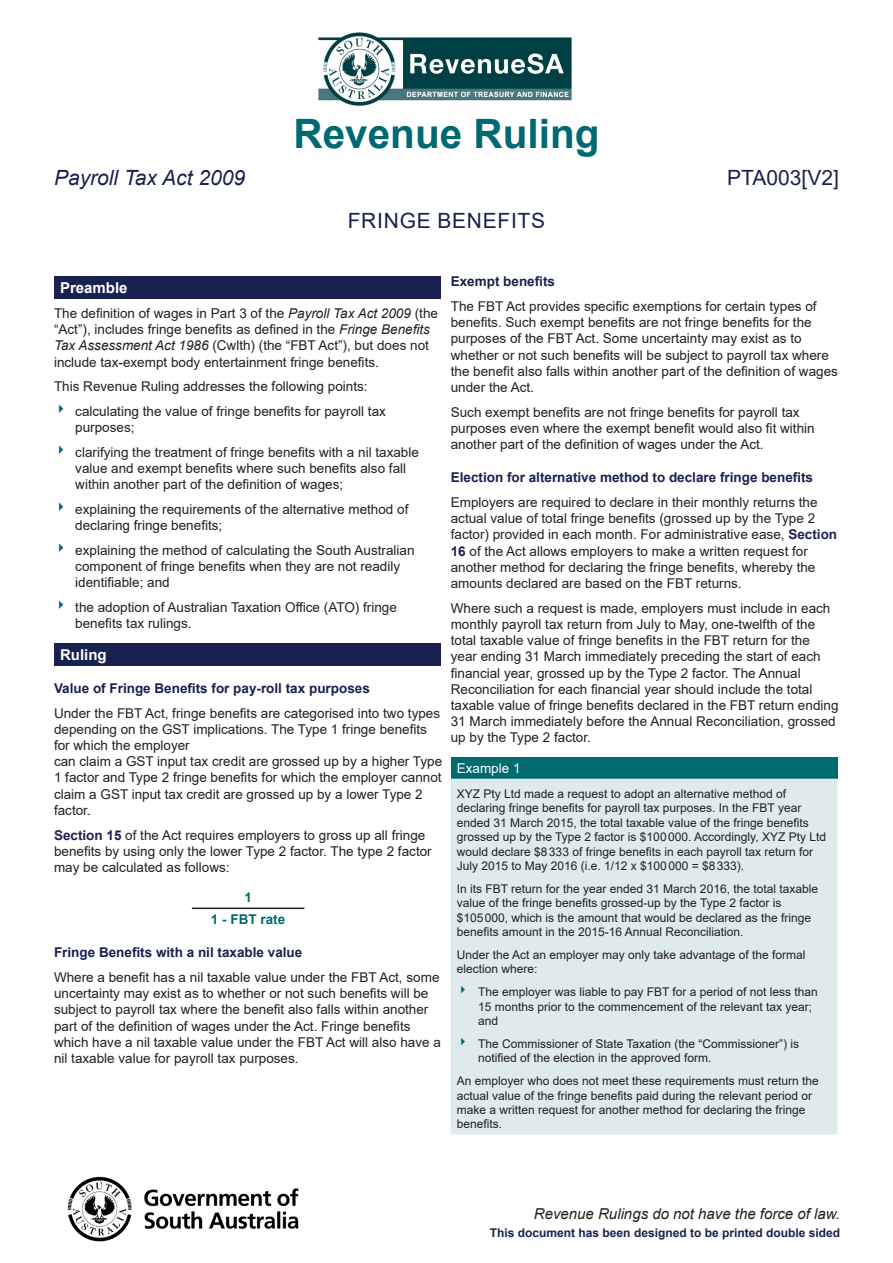
<style>
.page{position:relative;width:893px;height:1263px;background:#fff}
.page>*{position:absolute;margin:0;border:0;box-sizing:border-box;transform-origin:0 0}
.CONTENT_Header{font:700 40.5px "Arial";color:#006a71}
.Act{font:italic 21px "Arial";color:#192150}
.Ruling_Name{font:21px "Arial";letter-spacing:.035em;color:#192150}
.Ruling_Number{font:21px "Arial";color:#192150}
.t1{font:italic 15px "Arial";color:#231f20}
.CONTENT_Header-2{font:700 15px "Arial";color:#fff}
.CONTENT_Text{font:13.5px/16.2px "Arial";color:#231f20}
.CONTENT_Heading_Sub{font:700 13.5px "Arial";color:#192150}
.CONTENT_Text-2{font:700 13.5px "Arial";color:#006a71}
.TABLE_Header{font:13.5px "Arial";color:#fff}
.EXAMPLE_Text{font:12px/14.4px "Arial";color:#231f20}
.Double{font:700 12px "Arial";color:#192150}
.s1{font-style:italic}
.s2{font-weight:700;color:#1f2152}
</style>
<div class="page">
<div style="left:54px;top:276px;width:387px;height:23px;background:#192150"></div>
<div style="left:54px;top:643px;width:387px;height:23px;background:#192150"></div>
<hr style="left:192px;top:907px;width:112px;height:2px;background:#231f20">
<div style="left:451px;top:757px;width:386px;height:22px;background:#006a71"></div>
<div style="left:451px;top:779px;width:386px;height:355px;background:#deeaec"></div>
<img style="left:318px;top:33px;width:254px;height:72px">
<img style="left:67px;top:1176px;width:232px;height:66px">
<svg style="left:461px;top:986px;width:4px;height:7px"></svg>
<svg style="left:461px;top:1038px;width:4px;height:7px"></svg>
<p class="CONTENT_Header" style="left:293px;top:105px;width:308px">Revenue Ruling</p>
<p class="Act" style="left:54px;top:164px;width:193px">Payroll Tax Act 2009</p>
<p class="Ruling_Number" style="left:727px;top:164px;width:113px">PTA003[V2]</p>
<p class="Ruling_Name" style="left:348px;top:206px;width:199px">FRINGE BENEFITS</p>
<p class="CONTENT_Header-2" style="left:60px;top:277px;width:69px">Preamble</p>
<p class="CONTENT_Text" style="left:54px;top:305px;width:385px">The definition of wages in Part 3 of the <span class="s1">Payroll Tax Act 2009</span> (the “Act”), includes fringe benefits as defined in the <span class="s1">Fringe Benefits Tax Assessment Act 1986</span> (Cwlth) (the “FBT Act”), but does not include tax-exempt body entertainment fringe benefits.</p>
<p class="CONTENT_Text" style="left:54px;top:378px;width:315px">This Revenue Ruling addresses the following points:</p>
<p class="CONTENT_Text" style="left:75px;top:403px;width:312px">calculating the value of fringe benefits for payroll tax purposes;</p>
<p class="CONTENT_Text" style="left:75px;top:444px;width:345px">clarifying the treatment of fringe benefits with a nil taxable value and exempt benefits where such benefits also fall within another part of the definition of wages;</p>
<p class="CONTENT_Text" style="left:75px;top:501px;width:335px">explaining the requirements of the alternative method of declaring fringe benefits;</p>
<p class="CONTENT_Text" style="left:75px;top:542px;width:341px">explaining the method of calculating the South Australian component of fringe benefits when they are not readily identifiable; and</p>
<p class="CONTENT_Text" style="left:75px;top:599px;width:323px">the adoption of Australian Taxation Office (ATO) fringe benefits tax rulings.</p>
<p class="CONTENT_Header-2" style="left:60px;top:644px;width:48px">Ruling</p>
<p class="CONTENT_Heading_Sub" style="left:54px;top:679px;width:317px">Value of Fringe Benefits for pay-roll tax purposes</p>
<p class="CONTENT_Text" style="left:54px;top:705px;width:390px">Under the FBT Act, fringe benefits are categorised into two types depending on the GST implications. The Type 1 fringe benefits for which the employer<br>can claim a GST input tax credit are grossed up by a higher Type 1 factor and Type 2 fringe benefits for which the employer cannot claim a GST input tax credit are grossed up by a lower Type 2 factor.</p>
<p class="CONTENT_Text" style="left:54px;top:827px;width:379px"><span class="s2">Section 15</span> of the Act requires employers to gross up all fringe benefits by using only the lower Type 2 factor. The type 2 factor may be calculated as follows:</p>
<p class="CONTENT_Text-2" style="left:244px;top:888px;width:9px">1</p>
<p class="CONTENT_Text-2" style="left:211px;top:910px;width:76px">1 - FBT rate</p>
<p class="CONTENT_Heading_Sub" style="left:54px;top:943px;width:250px">Fringe Benefits with a nil taxable value</p>
<p class="CONTENT_Text" style="left:54px;top:969px;width:388px">Where a benefit has a nil taxable value under the FBT Act, some uncertainty may exist as to whether or not such benefits will be subject to payroll tax where the benefit also falls within another part of the definition of wages under the Act. Fringe benefits which have a nil taxable value under the FBT Act will also have a nil taxable value for payroll tax purposes.</p>
<p class="CONTENT_Heading_Sub" style="left:451px;top:272px;width:106px">Exempt benefits</p>
<p class="CONTENT_Text" style="left:451px;top:298px;width:389px">The FBT Act provides specific exemptions for certain types of benefits. Such exempt benefits are not fringe benefits for the purposes of the FBT Act. Some uncertainty may exist as to whether or not such benefits will be subject to payroll tax where the benefit also falls within another part of the definition of wages under the Act.</p>
<p class="CONTENT_Text" style="left:451px;top:404px;width:365px">Such exempt benefits are not fringe benefits for payroll tax purposes even where the exempt benefit would also fit within another part of the definition of wages under the Act.</p>
<p class="CONTENT_Heading_Sub" style="left:451px;top:468px;width:364px">Election for alternative method to declare fringe benefits</p>
<p class="CONTENT_Text" style="left:451px;top:494px;width:388px">Employers are required to declare in their monthly returns the actual value of total fringe benefits (grossed up by the Type 2 factor) provided in each month. For administrative ease, <span class="s2">Section 16</span> of the Act allows employers to make a written request for another method for declaring the fringe benefits, whereby the amounts declared are based on the FBT returns.</p>
<p class="CONTENT_Text" style="left:451px;top:600px;width:389px">Where such a request is made, employers must include in each monthly payroll tax return from July to May, one-twelfth of the total taxable value of fringe benefits in the FBT return for the year ending 31 March immediately preceding the start of each financial year, grossed up by the Type 2 factor. The Annual Reconciliation for each financial year should include the total taxable value of fringe benefits declared in the FBT return ending 31 March immediately before the Annual Reconciliation, grossed up by the Type 2 factor.</p>
<p class="TABLE_Header" style="left:457px;top:759px;width:65px">Example 1</p>
<p class="EXAMPLE_Text" style="left:457px;top:786px;width:371px">XYZ Pty Ltd made a request to adopt an alternative method of declaring fringe benefits for payroll tax purposes. In the FBT year ended 31 March 2015, the total taxable value of the fringe benefits grossed up by the Type 2 factor is $100000. Accordingly, XYZ Pty Ltd would declare $8333 of fringe benefits in each payroll tax return for July 2015 to May 2016 (i.e. 1/12 x $100000 = $8333).</p>
<p class="EXAMPLE_Text" style="left:457px;top:881px;width:363px">In its FBT return for the year ended 31 March 2016, the total taxable value of the fringe benefits grossed-up by the Type 2 factor is $105000, which is the amount that would be declared as the fringe benefits amount in the 2015-16 Annual Reconciliation.</p>
<p class="EXAMPLE_Text" style="left:457px;top:947px;width:350px">Under the Act an employer may only take advantage of the formal election where:</p>
<p class="EXAMPLE_Text" style="left:478px;top:985px;width:341px">The employer was liable to pay FBT for a period of not less than<br>15 months prior to the commencement of the relevant tax year; and</p>
<p class="EXAMPLE_Text" style="left:478px;top:1036px;width:323px">The Commissioner of State Taxation (the “Commissioner”) is notified of the election in the approved form.</p>
<p class="EXAMPLE_Text" style="left:457px;top:1074px;width:364px">An employer who does not meet these requirements must return the actual value of the fringe benefits paid during the relevant period or make a written request for another method for declaring the fringe benefits.</p>
<p class="t1" style="left:534px;top:1204px;width:308px">Revenue Rulings do not have the force of law.</p>
<p class="Double" style="left:490px;top:1224px;width:352px">This document has been designed to be printed double sided</p>
</div>
